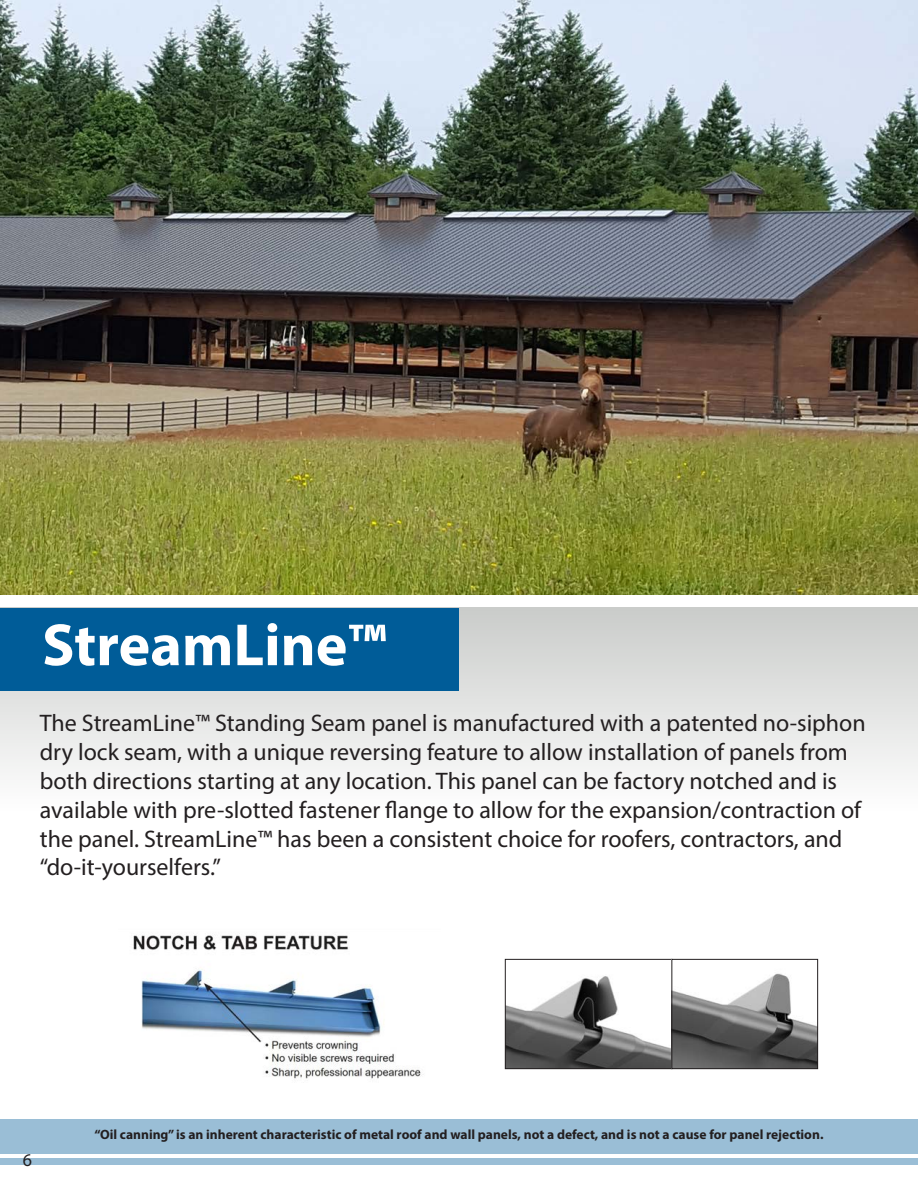
<style>
.page{position:relative;width:918px;height:1188px;background:#fff}
.page>*{position:absolute;margin:0;border:0;box-sizing:border-box;transform-origin:0 0}
.t1{font:700 60px "Myriad Pro";color:#fff}
.t2{font:24px/28.8px "Myriad Pro";color:#231f20}
.t3{font:18px "Myriad Pro";color:#231f20}
.t4{font:700 13.5px "Myriad Pro";color:#231f20}
</style>
<div class="page">
<div style="left:0;top:1119px;width:918px;height:35px;background:#9abed6"></div>
<div style="left:0;top:1158px;width:918px;height:6px;background:#9abed6"></div>
<img style="left:0;top:0;width:918px;height:594px">
<div style="left:0;top:607px;width:918px;height:272px;background:linear-gradient(to bottom,#cdcfcd,#fff)"></div>
<div style="left:0;top:608px;width:459px;height:82px;background:#005c98"></div>
<img style="left:133px;top:935px;width:289px;height:144px">
<img style="left:507px;top:973px;width:309px;height:94px">
<div style="left:505px;top:959px;width:167px;height:110px;border:1px solid #231f20"></div>
<div style="left:672px;top:959px;width:146px;height:110px;border:1px solid #231f20"></div>
<p class="t1" style="left:42px;top:606px;width:346px">StreamLine™</p>
<p class="t2" style="left:40px;top:709px;width:828px">The StreamLine™ Standing Seam panel is manufactured with a patented no-siphon dry lock seam, with a unique reversing feature to allow installation of panels from both directions starting at any location. This panel can be factory notched and is available with pre-slotted fastener flange to allow for the expansion/contraction of the panel. StreamLine™ has been a consistent choice for roofers, contractors, and “do-it-yourselfers.”</p>
<p class="t3" style="left:23px;top:1149px;width:11px">6</p>
<p class="t4" style="left:94px;top:1126px;width:731px">“Oil canning” is an inherent characteristic of metal roof and wall panels, not a defect, and is not a cause for panel rejection.</p>
</div>
